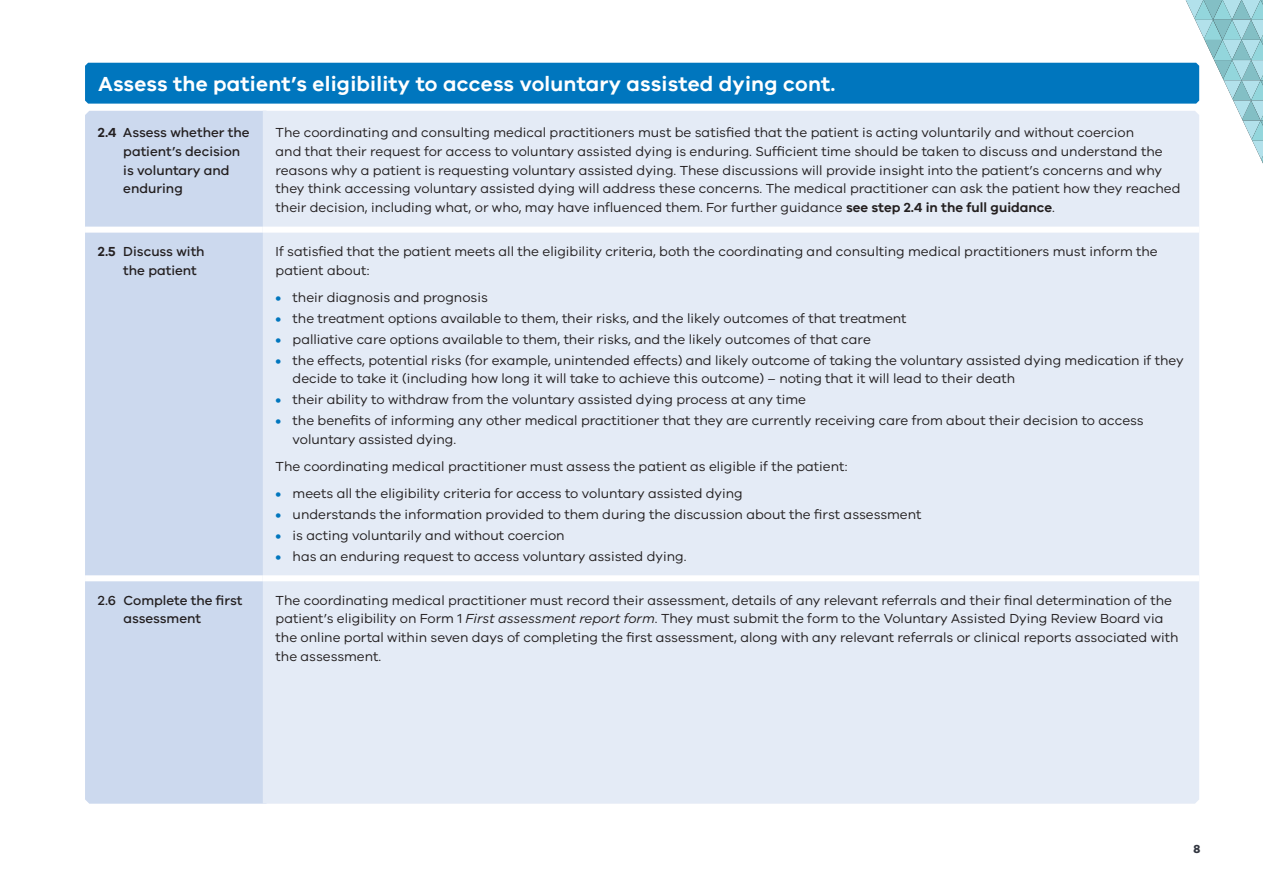
<style>
.page{position:relative;width:1263px;height:893px;background:#fff}
.page>*{position:absolute;margin:0;border:0;box-sizing:border-box;transform-origin:0 0}
.t1{font:600 21px "VIC";letter-spacing:.01em;color:#fff}
.t2{font:13.5px/18.8px "VIC";color:#231f20}
.t3{font:500 13.5px/18.8px "VIC";color:#231f20}
.t4{font:700 12px "VIC";color:#323640}
.s1{font-weight:600}
.s2{font-weight:600;color:#0076be}
.s3{font-style:italic}
</style>
<div class="page">
<svg style="left:1140px;top:0;width:123px;height:164px"></svg>
<div style="left:85px;top:111px;width:178px;height:693px;background:#ccd9ee"></div>
<div style="left:263px;top:111px;width:936px;height:693px;background:#e4ebf6"></div>
<div style="left:85px;top:63px;width:1114px;height:41px;background:#0076be"></div>
<div style="left:85px;top:227px;width:178px;height:6px;background:#fff"></div>
<div style="left:263px;top:227px;width:936px;height:6px;background:#fff"></div>
<div style="left:85px;top:575px;width:178px;height:6px;background:#fff"></div>
<div style="left:263px;top:575px;width:936px;height:6px;background:#fff"></div>
<h1 class="t1" style="left:99px;top:71px;width:738px">Assess the patient’s eligibility to access voluntary assisted dying cont.</h1>
<p class="t3" style="left:123px;top:123px;width:128px;text-indent:-26px"><span class="s1">2.4</span> Assess whether the patient’s decision is voluntary and enduring</p>
<p class="t2" style="left:276px;top:123px;width:906px">The coordinating and consulting medical practitioners must be satisfied that the patient is acting voluntarily and without coercion<br>and that their request for access to voluntary assisted dying is enduring. Sufficient time should be taken to discuss and understand the reasons why a patient is requesting voluntary assisted dying. These discussions will provide insight into the patient’s concerns and why they think accessing voluntary assisted dying will address these concerns. The medical practitioner can ask the patient how they reached their decision, including what, or who, may have influenced them. For further guidance <span class="s1">see step 2.4 in the full guidance</span>.</p>
<p class="t3" style="left:123px;top:242px;width:83px;text-indent:-26px"><span class="s1">2.5</span> Discuss with the patient</p>
<p class="t2" style="left:276px;top:242px;width:884px">If satisfied that the patient meets all the eligibility criteria, both the coordinating and consulting medical practitioners must inform the patient about:</p>
<p class="t2" style="left:276px;top:288px;width:214px"><span class="s2">•</span> their diagnosis and prognosis</p>
<p class="t2" style="left:276px;top:308px;width:632px"><span class="s2">•</span> the treatment options available to them, their risks, and the likely outcomes of that treatment</p>
<p class="t2" style="left:276px;top:329px;width:597px"><span class="s2">•</span> palliative care options available to them, their risks, and the likely outcomes of that care</p>
<p class="t2" style="left:293px;top:350px;width:893px;text-indent:-17px"><span class="s2">•</span> the effects, potential risks (for example, unintended effects) and likely outcome of taking the voluntary assisted dying medication if they decide to take it (including how long it will take to achieve this outcome) – noting that it will lead to their death</p>
<p class="t2" style="left:276px;top:390px;width:532px"><span class="s2">•</span> their ability to withdraw from the voluntary assisted dying process at any time</p>
<p class="t2" style="left:293px;top:411px;width:853px;text-indent:-17px"><span class="s2">•</span> the benefits of informing any other medical practitioner that they are currently receiving care from about their decision to access voluntary assisted dying.</p>
<p class="t2" style="left:276px;top:457px;width:574px">The coordinating medical practitioner must assess the patient as eligible if the patient:</p>
<p class="t2" style="left:276px;top:484px;width:469px"><span class="s2">•</span> meets all the eligibility criteria for access to voluntary assisted dying</p>
<p class="t2" style="left:276px;top:505px;width:647px"><span class="s2">•</span> understands the information provided to them during the discussion about the first assessment</p>
<p class="t2" style="left:276px;top:526px;width:291px"><span class="s2">•</span> is acting voluntarily and without coercion</p>
<p class="t2" style="left:276px;top:547px;width:412px"><span class="s2">•</span> has an enduring request to access voluntary assisted dying.</p>
<p class="t3" style="left:123px;top:590px;width:121px;text-indent:-26px">2.6 Complete the first assessment</p>
<p class="t2" style="left:276px;top:590px;width:904px">The coordinating medical practitioner must record their assessment, details of any relevant referrals and their final determination of the patient’s eligibility on Form 1 <span class="s3">First assessment report form</span>. They must submit the form to the Voluntary Assisted Dying Review Board via the online portal within seven days of completing the first assessment, along with any relevant referrals or clinical reports associated with the assessment.</p>
<p class="t4" style="left:1193px;top:841px;width:8px">8</p>
</div>
